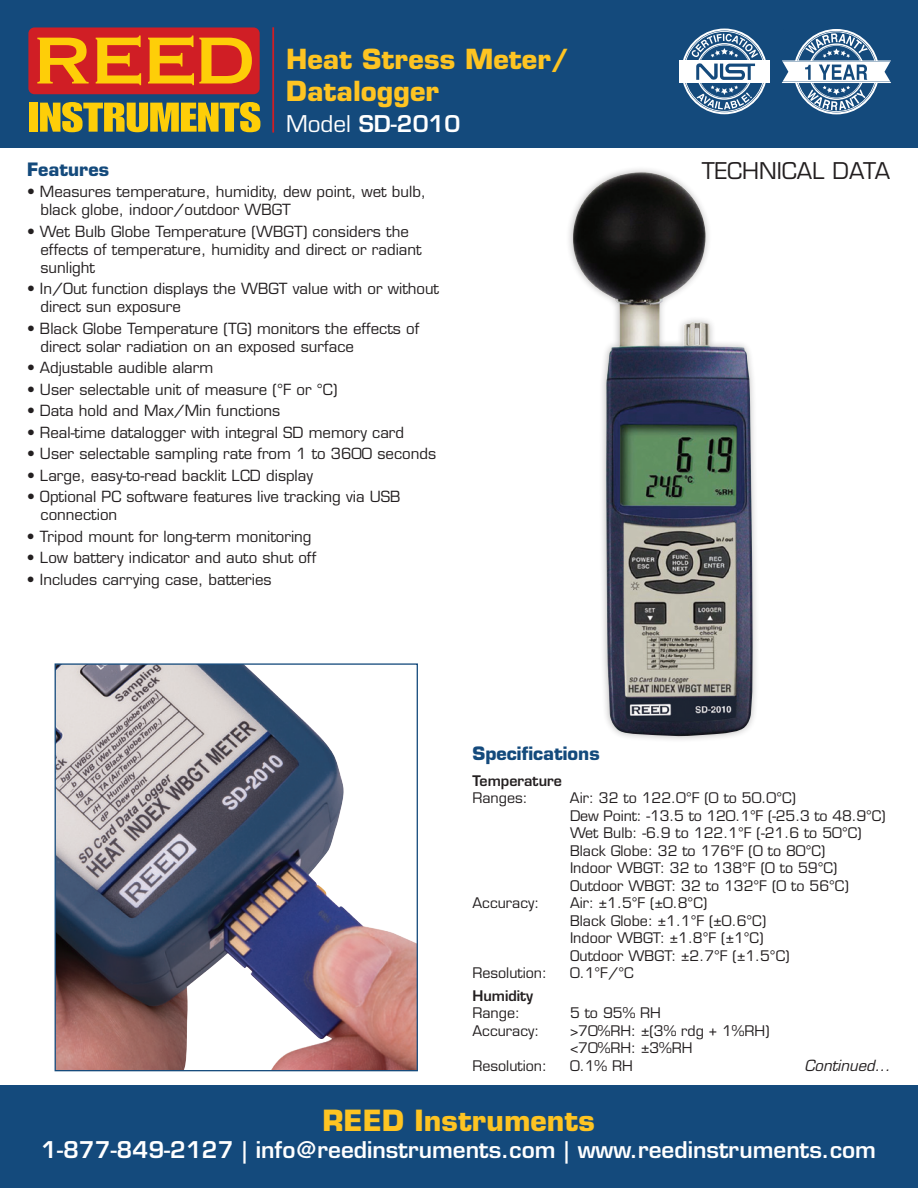
<style>
.page{position:relative;width:918px;height:1188px;background:#fff}
.page>*{position:absolute;margin:0;border:0;box-sizing:border-box;transform-origin:0 0}
.t1{font:700 28.5px "Eurostile LT Std";color:#fec422}
.t2{font:700 27px/32.4px "Eurostile LT Std";color:#fec422}
.t3{font:600 22.5px "Eurostile LT Std";color:#fff}
.t4{font:22.5px "Eurostile LT Std";color:#231f20}
.t5{font:700 18px "Eurostile LT Std";color:#144a7c}
.t6{font:15px/18px "Eurostile LT Std";color:#231f20}
.t7{font:italic 15px "Eurostile LT Std";color:#231f20}
.t8{font:14.25px/17.4px "Eurostile LT Std";color:#231f20}
.t9{font:600 14.25px "Eurostile LT Std";color:#231f20}
.s1{font-weight:400}
</style>
<div class="page">
<div style="left:0;top:0;width:918px;height:148px;background:#144a7c"></div>
<div style="left:0;top:1085px;width:918px;height:103px;background:#144a7c"></div>
<div style="left:28px;top:27px;width:232px;height:67px;background:#d01e25;border-radius:6px"></div>
<svg style="left:37px;top:38px;width:52px;height:46px"></svg>
<svg style="left:96px;top:36px;width:45px;height:49px"></svg>
<svg style="left:148px;top:36px;width:104px;height:49px"></svg>
<div style="left:29px;top:103px;width:9px;height:29px;background:#fece08"></div>
<svg style="left:40px;top:102px;width:220px;height:30px"></svg>
<hr style="left:272px;top:27px;width:2px;height:106px;background:#d01e25">
<svg style="left:782px;top:29px;width:109px;height:85px"></svg>
<div style="left:566px;top:165px;width:193px;height:578px;background:#231f20;opacity:.3"></div>
<img style="left:573px;top:172px;width:180px;height:564px">
<img style="left:57px;top:665px;width:359px;height:404px">
<div style="left:55px;top:663px;width:363px;height:408px;border:1px solid #144a7c"></div>
<div style="left:679px;top:62px;width:90px;height:19px;background:#fff"></div>
<hr style="left:679px;top:60px;width:90px;height:1px;background:#fff">
<hr style="left:679px;top:82px;width:90px;height:1px;background:#fff">
<svg style="left:683px;top:29px;width:83px;height:85px"></svg>
<h2 class="t2" style="left:286px;top:43px;width:284px">Heat Stress Meter/<br>Datalogger</h2>
<h3 class="t3" style="left:286px;top:110px;width:176px"><span class="s1">Model</span> SD-2010</h3>
<p class="t5" style="left:27px;top:158px;width:84px">Features</p>
<p class="t6" style="left:40px;top:183px;width:387px;text-indent:-14px">• Measures temperature, humidity, dew point, wet bulb, black globe, indoor/outdoor WBGT</p>
<p class="t6" style="left:40px;top:222px;width:383px;text-indent:-14px">• Wet Bulb Globe Temperature (WBGT) considers the effects of temperature, humidity and direct or radiant sunlight</p>
<p class="t6" style="left:40px;top:280px;width:400px;text-indent:-14px">• In/Out function displays the WBGT value with or without direct sun exposure</p>
<p class="t6" style="left:40px;top:319px;width:380px;text-indent:-14px">• Black Globe Temperature (TG) monitors the effects of direct solar radiation on an exposed surface</p>
<p class="t6" style="left:27px;top:359px;width:188px">• Adjustable audible alarm</p>
<p class="t6" style="left:27px;top:380px;width:312px">• User selectable unit of measure (°F or °C)</p>
<p class="t6" style="left:27px;top:402px;width:255px">• Data hold and Max/Min functions</p>
<p class="t6" style="left:27px;top:423px;width:379px">• Real-time datalogger with integral SD memory card</p>
<p class="t6" style="left:27px;top:445px;width:411px">• User selectable sampling rate from 1 to 3600 seconds</p>
<p class="t6" style="left:27px;top:466px;width:287px">• Large, easy-to-read backlit LCD display</p>
<p class="t6" style="left:40px;top:488px;width:362px;text-indent:-13px">• Optional PC software features live tracking via USB connection</p>
<p class="t6" style="left:27px;top:527px;width:286px">• Tripod mount for long-term monitoring</p>
<p class="t6" style="left:27px;top:549px;width:291px">• Low battery indicator and auto shut off</p>
<p class="t6" style="left:27px;top:570px;width:246px">• Includes carrying case, batteries</p>
<h3 class="t4" style="left:702px;top:157px;width:190px">Technical Data</h3>
<p class="t5" style="left:472px;top:742px;width:129px">Specifications</p>
<p class="t9" style="left:472px;top:772px;width:91px">Temperature</p>
<p class="t8" style="left:472px;top:790px;width:57px">Ranges:</p>
<p class="t8" style="left:570px;top:790px;width:317px">Air: 32 to 122.0°F (0 to 50.0°C)<br>Dew Point: -13.5 to 120.1°F (-25.3 to 48.9°C)<br>Wet Bulb: -6.9 to 122.1°F (-21.6 to 50°C)<br>Black Globe: 32 to 176°F (0 to 80°C)<br>Indoor WBGT: 32 to 138°F (0 to 59°C)<br>Outdoor WBGT: 32 to 132°F (0 to 56°C)</p>
<p class="t8" style="left:473px;top:894px;width:68px">Accuracy:</p>
<p class="t8" style="left:570px;top:894px;width:221px">Air: ±1.5°F (±0.8°C)<br>Black Globe: ±1.1°F (±0.6°C)<br>Indoor WBGT: ±1.8°F (±1°C)<br>Outdoor WBGT: ±2.7°F (±1.5°C)</p>
<p class="t8" style="left:473px;top:964px;width:76px">Resolution:</p>
<p class="t8" style="left:570px;top:964px;width:65px">0.1°F/°C</p>
<p class="t9" style="left:473px;top:987px;width:62px">Humidity</p>
<p class="t8" style="left:473px;top:1005px;width:49px">Range:</p>
<p class="t8" style="left:570px;top:1005px;width:92px">5 to 95% RH</p>
<p class="t8" style="left:473px;top:1022px;width:68px">Accuracy:</p>
<p class="t8" style="left:570px;top:1022px;width:201px">&gt;70%RH: ±(3% rdg + 1%RH) &lt;70%RH: ±3%RH</p>
<p class="t8" style="left:473px;top:1057px;width:76px">Resolution:</p>
<p class="t8" style="left:570px;top:1057px;width:64px">0.1% RH</p>
<p class="t7" style="left:805px;top:1057px;width:87px">Continued...</p>
<h1 class="t1" style="left:323px;top:1102px;width:274px">REED Instruments</h1>
<h3 class="t3" style="left:41px;top:1135px;width:836px">1-877-849-2127 | info@reedinstruments.com | www.reedinstruments.com</h3>
</div>
